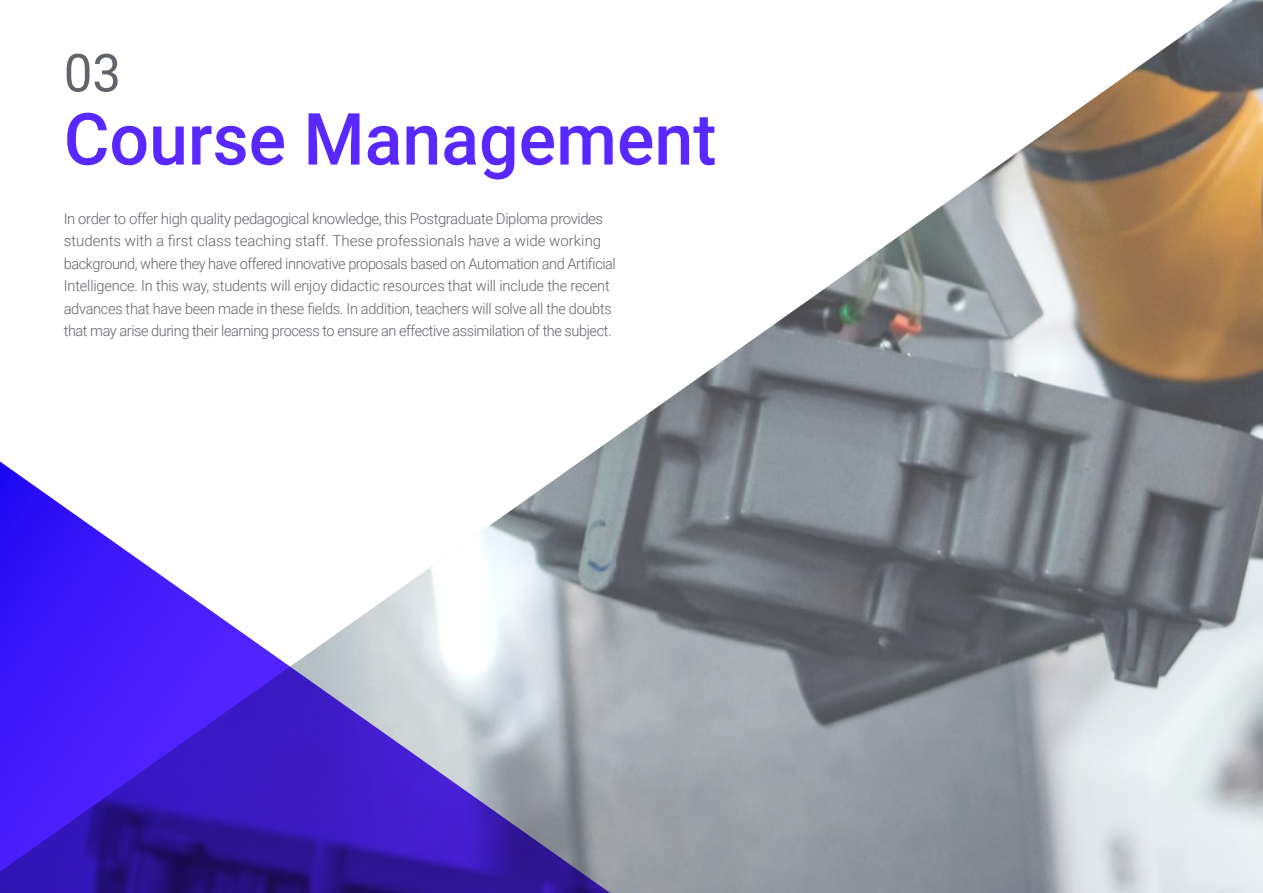
<style>
.page{position:relative;width:1263px;height:893px;background:#fff}
.page>*{position:absolute;margin:0;border:0;box-sizing:border-box;transform-origin:0 0}
.t1{font:500 72px "Roboto";color:#5927ff}
.t2{font:52.5px "Roboto";color:#61646a}
.t3{font:300 15px/22.5px "Roboto";letter-spacing:-.03em;color:#61646a}
</style>
<div class="page">
<img style="left:602px;top:0;width:661px;height:893px">
<svg style="left:0;top:446px;width:640px;height:447px"></svg>
<h2 class="t2" style="left:64px;top:36px;width:59px">03</h2>
<h1 class="t1" style="left:64px;top:89px;width:654px">Course Management</h1>
<p class="t3" style="left:64px;top:207px;width:554px">In order to offer high quality pedagogical knowledge, this Postgraduate Diploma provides students with a first class teaching staff. These professionals have a wide working background, where they have offered innovative proposals based on Automation and Artificial Intelligence. In this way, students will enjoy didactic resources that will include the recent advances that have been made in these fields. In addition, teachers will solve all the doubts that may arise during their learning process to ensure an effective assimilation of the subject.</p>
</div>
